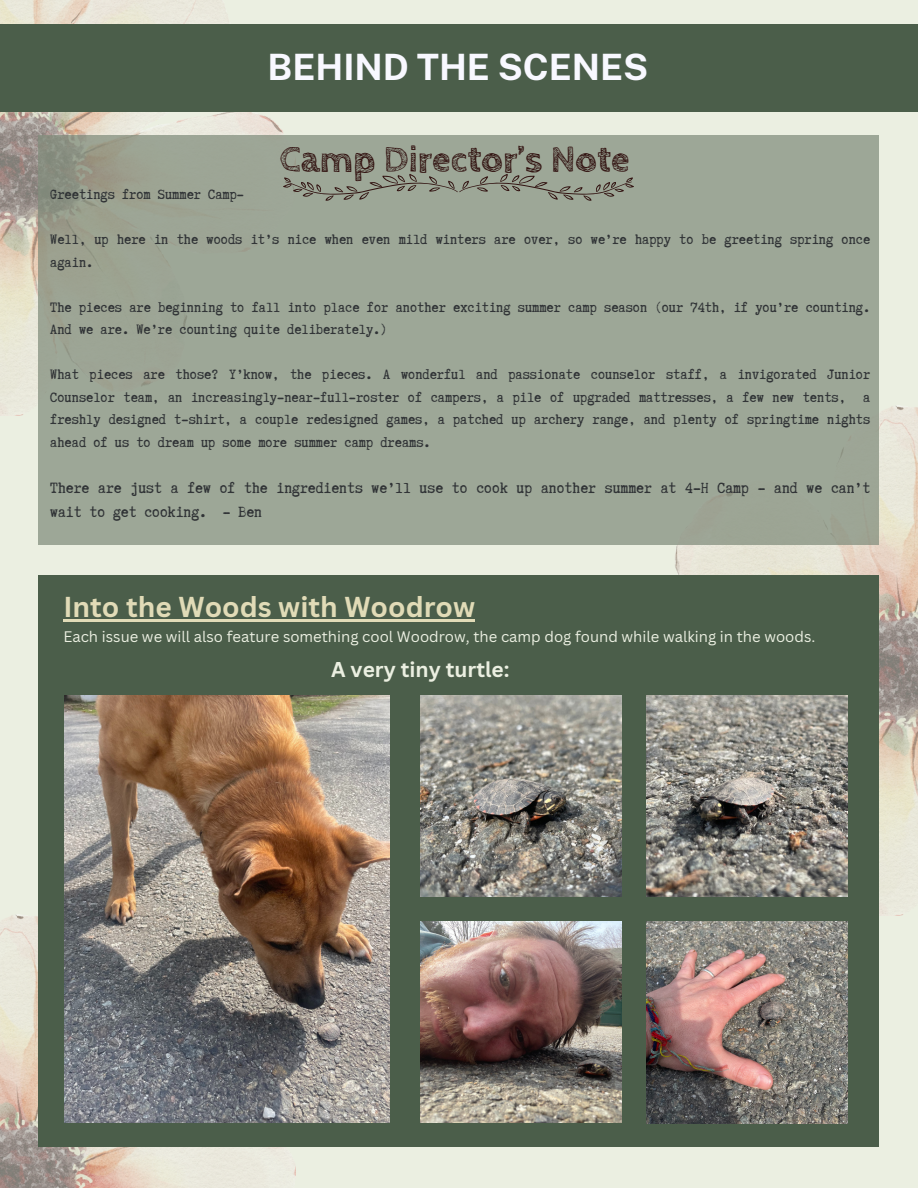
<style>
.page{position:relative;width:918px;height:1188px;background:#ebefe1}
.page>*{position:absolute;margin:0;border:0;box-sizing:border-box;transform-origin:0 0}
.t1{font:700 37.5px "Cabin Sketch";color:#311210}
.t2{font:700 36.3px "Public Sans";color:#f8f8ff}
.t3{font:700 28.05px "Canva Sans";color:#e1dbb7}
.t4{font:700 20.85px "Canva Sans";color:#ebefe1}
.t5{font:17.7px/23.7px "Truetypewriter Polygl OTT";color:#2f3235}
.t6{font:16.2px/22.5px "Truetypewriter Polygl OTT";color:#2f3235}
.t7{font:14.85px "Canva Sans";color:#ebefe1}
</style>
<div class="page">
<img style="left:0;top:0;width:283px;height:415px">
<div style="left:0;top:24px;width:918px;height:88px;background:#4b5e4a"></div>
<img style="left:660px;top:405px;width:258px;height:510px">
<div style="left:38px;top:135px;width:841px;height:410px;background:#9da797"></div>
<img style="left:0;top:915px;width:296px;height:273px">
<div style="left:38px;top:576px;width:841px;height:571px;background:#4b5e4a"></div>
<img style="left:64px;top:695px;width:326px;height:428px">
<img style="left:420px;top:695px;width:202px;height:202px">
<img style="left:420px;top:921px;width:202px;height:202px">
<img style="left:647px;top:695px;width:201px;height:202px">
<img style="left:647px;top:922px;width:201px;height:201px">
<svg style="left:283px;top:174px;width:351px;height:27px"></svg>
<hr style="left:63px;top:619px;width:412px;height:2px;background:#e1dbb7">
<h2 class="t2" style="left:268px;top:46px;width:382px">BEHIND THE SCENES</h2>
<h1 class="t1" style="left:280px;top:138px;width:352px">Camp Director’s Note</h1>
<p class="t6" style="left:50px;top:183px;width:195px">Greetings from Summer Camp-</p>
<p class="t6" style="left:50px;top:228px;width:822px">Well, up here in the woods it’s nice when even mild winters are over, so we’re happy to be greeting spring once again.</p>
<p class="t6" style="left:50px;top:296px;width:822px">The pieces are beginning to fall into place for another exciting summer camp season (our 74th, if you’re counting.<br>And we are. We’re counting quite deliberately.)</p>
<p class="t6" style="left:50px;top:363px;width:822px;text-align:justify">What pieces are those? Y’know, the pieces. A wonderful and passionate counselor staff, a invigorated Junior Counselor team, an increasingly-near-full-roster of campers, a pile of upgraded mattresses, a few new tents, a freshly designed t-shirt, a couple redesigned games, a patched up archery range, and plenty of springtime nights ahead of us to dream up some more summer camp dreams.</p>
<p class="t5" style="left:50px;top:476px;width:822px">There are just a few of the ingredients we’ll use to cook up another summer at 4-H Camp - and we can’t wait to get cooking. - Ben</p>
<h3 class="t3" style="left:63px;top:587px;width:413px">Into the Woods with Woodrow</h3>
<p class="t7" style="left:63px;top:626px;width:753px">Each issue we will also feature something cool Woodrow, the camp dog found while walking in the woods.</p>
<p class="t4" style="left:331px;top:654px;width:180px">A very tiny turtle:</p>
</div>
